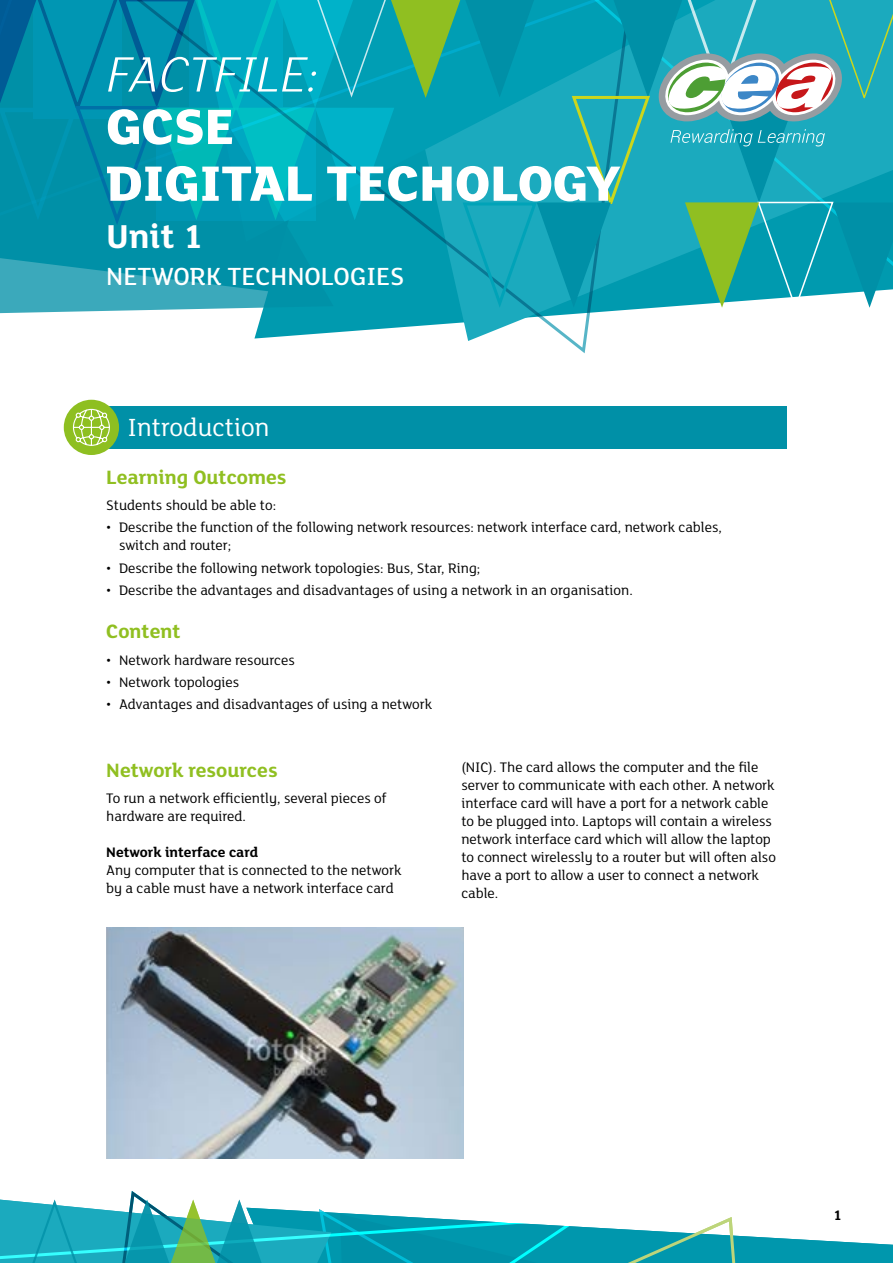
<style>
.page{position:relative;width:893px;height:1263px;background:#fff}
.page>*{position:absolute;margin:0;border:0;box-sizing:border-box;transform-origin:0 0}
.t1{font:800 54px/56.7px "FS Lola";color:#fff}
.t2{font:italic 300 54px "FS Lola";color:#fff}
.t3{font:700 36px "FS Lola";color:#fff}
.t4{font:500 27px "FS Lola";color:#fff}
.t5{font:27px "FS Lola";color:#fff}
.t6{font:700 21px "FS Lola";color:#90bf21}
.t7{font:15px/18px "FS Lola";color:#000}
.t8{font:700 15px "FS Lola";color:#000}
</style>
<div class="page">
<svg style="left:0;top:312px;width:598px;height:42px"></svg>
<svg style="left:0;top:0;width:893px;height:312px;background:#1aa2b2"></svg>
<div style="left:106px;top:406px;width:681px;height:42px;background:#0090a7"></div>
<div style="left:64px;top:400px;width:55px;height:55px;background:#8ebf21;border-radius:50%"></div>
<svg style="left:72px;top:408px;width:38px;height:38px"></svg>
<svg style="left:0;top:1191px;width:893px;height:72px"></svg>
<img style="left:106px;top:927px;width:357px;height:232px">
<h1 class="t2" style="left:106px;top:39px;width:214px">FACTFILE:</h1>
<h1 class="t1" style="left:106px;top:95px;width:516px">GCSE<br>DIGITAL TECHOLOGY</h1>
<h2 class="t3" style="left:106px;top:212px;width:98px">Unit 1</h2>
<h3 class="t4" style="left:106px;top:259px;width:299px">NETWORK TECHNOLOGIES</h3>
<h3 class="t5" style="left:128px;top:409px;width:144px">Introduction</h3>
<h3 class="t6" style="left:106px;top:462px;width:182px">Learning Outcomes</h3>
<p class="t7" style="left:106px;top:495px;width:171px">Students should be able to:</p>
<p class="t7" style="left:119px;top:518px;width:604px;text-indent:-13px">• Describe the function of the following network resources: network interface card, network cables, switch and router;</p>
<p class="t7" style="left:106px;top:558px;width:376px">• Describe the following network topologies: Bus, Star, Ring;</p>
<p class="t7" style="left:106px;top:580px;width:528px">• Describe the advantages and disadvantages of using a network in an organisation.</p>
<h3 class="t6" style="left:106px;top:617px;width:76px">Content</h3>
<p class="t7" style="left:106px;top:650px;width:190px">• Network hardware resources</p>
<p class="t7" style="left:106px;top:672px;width:134px">• Network topologies</p>
<p class="t7" style="left:106px;top:694px;width:327px">• Advantages and disadvantages of using a network</p>
<h3 class="t6" style="left:106px;top:756px;width:173px">Network resources</h3>
<p class="t7" style="left:106px;top:789px;width:282px">To run a network efficiently, several pieces of hardware are required.</p>
<p class="t8" style="left:106px;top:842px;width:153px">Network interface card</p>
<p class="t7" style="left:106px;top:861px;width:297px">Any computer that is connected to the network by a cable must have a network interface card</p>
<p class="t7" style="left:461px;top:758px;width:316px">(NIC). The card allows the computer and the file server to communicate with each other. A network interface card will have a port for a network cable to be plugged into. Laptops will contain a wireless network interface card which will allow the laptop to connect wirelessly to a router but will often also have a port to allow a user to connect a network cable.</p>
<p class="t8" style="left:834px;top:1205px;width:10px">1</p>
</div>
